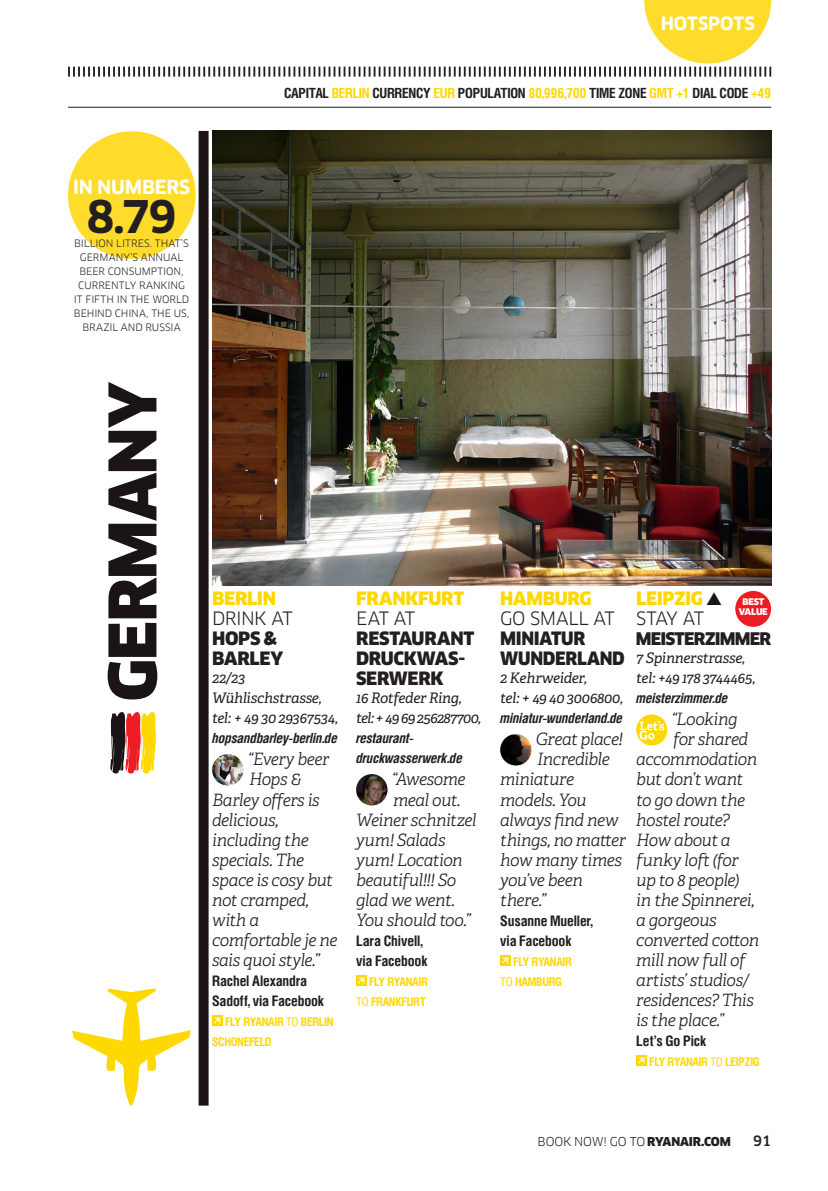
<style>
.page{position:relative;width:828px;height:1191px;background:#fff}
.page>*{position:absolute;margin:0;border:0;box-sizing:border-box;transform-origin:0 0}
.t1{font:900 64px "Clan";letter-spacing:-.02em;color:#1a1415}
.HeliosBody{font:700 44px "Clan";color:#231f20}
.t2{font:700 19px "Clan";letter-spacing:-.015em;color:#fff}
.t3{font:900 18px/20px "Clan";letter-spacing:-.015em;color:#231f20}
.t4{font:900 18px "Clan";letter-spacing:-.015em;color:#ffd801}
.t5{font:18px "Clan";letter-spacing:-.03em;color:#231f20}
.t6{font:900 18px/20px "Clan";letter-spacing:-.015em;color:#231f20;scale:.96 1}
.t7{font:700 18px "Clan";letter-spacing:-.005em;color:#fff}
.t8{font:italic 300 17px "Adelle";letter-spacing:-.03em;color:#231f20}
.t9{font:900 17px "Clan";letter-spacing:-.045em;color:#231f20}
.t10{font:italic 14.4px/20px "Adelle";letter-spacing:-.02em;color:#231f20}
.t11{font:700 14.4px/20px "Helios Cond";letter-spacing:-.01em;color:#231f20}
.t12{font:italic 700 14px/20px "Helios Cond";letter-spacing:-.01em;color:#231f20}
.t13{font:700 14px "Helios Cond";letter-spacing:-.02em;color:#231f20}
.t14{font:500 14px "Clan";color:#231f20}
.t15{font:700 12px/20px "Helios Cond";letter-spacing:-.02em;color:#ffd801}
.t16{font:12px "Clan";letter-spacing:-.02em;color:#231f20}
.HeliosBody-2{font:10px/14px "Clan";letter-spacing:-.005em;color:#231f20;text-align:center}
.t17{font:900 9px/10px "Clan";letter-spacing:-.025em;color:#fff;text-align:center}
.s1{color:#ffd801}
.s2{font-weight:400}
.s3{color:#1a1415}
.s4{font-weight:900}
</style>
<div class="page">
<hr style="left:68px;top:107px;width:703px;height:1px;background:#231f20">
<div style="left:68px;top:131px;width:128px;height:128px;background:#ffdc2b;border-radius:50%"></div>
<svg style="left:68px;top:0;width:703px;height:77px"></svg>
<svg style="left:110px;top:712px;width:46px;height:62px;background:#bd7a43"></svg>
<div style="left:199px;top:131px;width:10px;height:974px;background:#1a1415"></div>
<svg style="left:72px;top:988px;width:119px;height:117px"></svg>
<img style="left:212px;top:131px;width:559px;height:454px">
<img style="left:500px;top:734px;width:31px;height:31px;border-radius:16px">
<div style="left:500px;top:954px;width:11px;height:11px;background:#ffd801"></div>
<svg style="left:501px;top:957px;width:8px;height:7px"></svg>
<div style="left:637px;top:715px;width:30px;height:30px;background:#ffd801;border-radius:50%"></div>
<div style="left:636px;top:714px;width:31px;height:31px;border:1px solid #ffd801;border-radius:50%"></div>
<svg style="left:639px;top:721px;width:25px;height:18px"></svg>
<div style="left:636px;top:1054px;width:11px;height:11px;background:#ffd801"></div>
<svg style="left:637px;top:1057px;width:9px;height:7px"></svg>
<img style="left:356px;top:774px;width:31px;height:31px;border-radius:16px">
<div style="left:356px;top:974px;width:11px;height:11px;background:#ffd801"></div>
<svg style="left:357px;top:977px;width:8px;height:7px"></svg>
<img style="left:212px;top:754px;width:31px;height:31px;border-radius:16px">
<div style="left:212px;top:1014px;width:11px;height:11px;background:#ffd801"></div>
<svg style="left:213px;top:1017px;width:8px;height:7px"></svg>
<div style="left:735px;top:591px;width:36px;height:36px;background:#ee1d23;border-radius:50%"></div>
<p class="t7" style="left:660px;top:12px;width:96px">HOTSPOTS</p>
<p class="t13" style="left:284px;top:84px;width:488px">CAPITAL <span class="s1">BERLIN</span> CURRENCY <span class="s1">EUR</span> POPULATION <span class="s1">80,996,700</span> TIME ZONE <span class="s1">GMT +1</span> DIAL CODE <span class="s1">+49</span></p>
<p class="t2" style="left:73px;top:175px;width:119px">IN NUMBERS</p>
<p class="HeliosBody" style="left:86px;top:189px;width:92px">8.79</p>
<p class="HeliosBody-2" style="left:74px;top:250px;width:117px">GERMANY’S ANNUAL<br>BEER CONSUMPTION,<br>CURRENTLY RANKING<br>IT FIFTH IN THE WORLD<br>BEHIND CHINA, THE US,<br>BRAZIL AND RUSSIA</p>
<p class="HeliosBody-2" style="left:74px;top:236px;width:116px">BILLION LITRES. THAT’S</p>
<h1 class="t1" style="left:93px;top:701px;width:321px;rotate:-90deg">GERMANY</h1>
<p class="t4" style="left:212px;top:587px;width:65px">BERLIN</p>
<p class="t5" style="left:212px;top:607px;width:82px">DRINK AT</p>
<p class="t3" style="left:212px;top:629px;width:73px">HOPS &amp;<br>BARLEY</p>
<p class="t10" style="left:212px;top:668px;width:128px">22/23<br>Wühlischstrasse, tel: + 49 30 29367534,</p>
<p class="t12" style="left:212px;top:728px;width:127px">hopsandbarley-berlin.de</p>
<p class="t8" style="left:248px;top:749px;width:83px">“Every beer</p>
<p class="t8" style="left:249px;top:769px;width:54px">Hops &amp;</p>
<p class="t8" style="left:212px;top:789px;width:109px">Barley offers is</p>
<p class="t8" style="left:212px;top:809px;width:68px">delicious,</p>
<p class="t8" style="left:212px;top:829px;width:98px">including the</p>
<p class="t8" style="left:212px;top:849px;width:94px">specials. The</p>
<p class="t8" style="left:212px;top:869px;width:122px">space is cosy but</p>
<p class="t8" style="left:212px;top:889px;width:99px">not cramped,</p>
<p class="t8" style="left:212px;top:909px;width:48px">with a</p>
<p class="t8" style="left:212px;top:929px;width:127px">comfortable je ne</p>
<p class="t8" style="left:212px;top:949px;width:109px">sais quoi style.”</p>
<p class="t11" style="left:212px;top:970px;width:114px">Rachel Alexandra<br>Sadoff, via Facebook</p>
<p class="t15" style="left:212px;top:1011px;width:123px;text-indent:13px">FLY RYANAIR <span class="s2">TO</span> BERLIN<br>SCHONEFELD</p>
<p class="t4" style="left:356px;top:587px;width:110px">FRANKFURT</p>
<p class="t5" style="left:356px;top:607px;width:61px">EAT AT</p>
<p class="t3" style="left:356px;top:629px;width:120px">RESTAURANT<br>DRUCKWAS-<br>SERWERK</p>
<p class="t10" style="left:356px;top:688px;width:126px">16 Rotfeder Ring, tel: + 49 69 256287700,</p>
<p class="t12" style="left:356px;top:728px;width:108px">restaurant&shy;druckwasserwerk.de</p>
<p class="t8" style="left:392px;top:769px;width:75px">“Awesome</p>
<p class="t8" style="left:393px;top:789px;width:69px">meal out.</p>
<p class="t8" style="left:356px;top:809px;width:122px">Weiner schnitzel</p>
<p class="t8" style="left:356px;top:829px;width:91px">yum! Salads</p>
<p class="t8" style="left:356px;top:849px;width:108px">yum! Location</p>
<p class="t8" style="left:356px;top:869px;width:102px">beautiful!!! So</p>
<p class="t8" style="left:356px;top:889px;width:100px">glad we went.</p>
<p class="t8" style="left:356px;top:909px;width:116px">You should too.”</p>
<p class="t11" style="left:356px;top:930px;width:73px">Lara Chivell, via Facebook</p>
<p class="t15" style="left:356px;top:971px;width:73px;text-align:right">FLY RYANAIR<br><span class="s2">TO</span> FRANKFURT</p>
<p class="t4" style="left:500px;top:587px;width:93px">HAMBURG</p>
<p class="t5" style="left:500px;top:607px;width:116px">GO SMALL AT</p>
<p class="t6" style="left:500px;top:629px;width:131px">MINIATUR<br>WUNDERLAND</p>
<p class="t10" style="left:500px;top:668px;width:124px">2 Kehrweider,<br>tel: + 49 40 3006800,</p>
<p class="t12" style="left:500px;top:708px;width:124px">miniatur-wunderland.de</p>
<p class="t8" style="left:536px;top:729px;width:88px">Great place!</p>
<p class="t8" style="left:537px;top:749px;width:74px">Incredible</p>
<p class="t8" style="left:500px;top:769px;width:75px">miniature</p>
<p class="t8" style="left:500px;top:789px;width:88px">models. You</p>
<p class="t8" style="left:500px;top:809px;width:120px">always find new</p>
<p class="t8" style="left:500px;top:829px;width:127px">things, no matter</p>
<p class="t8" style="left:500px;top:849px;width:123px">how many times</p>
<p class="t8" style="left:500px;top:869px;width:84px">you’ve been</p>
<p class="t8" style="left:500px;top:889px;width:48px">there.”</p>
<p class="t11" style="left:500px;top:910px;width:94px">Susanne Mueller, via Facebook</p>
<p class="t15" style="left:500px;top:951px;width:73px;text-indent:13px">FLY RYANAIR<br><span class="s2">TO</span> HAMBURG</p>
<p class="t4" style="left:636px;top:587px;width:87px">LEIPZIG <span class="s3">▲</span></p>
<p class="t5" style="left:636px;top:607px;width:69px">STAY AT</p>
<p class="t9" style="left:635px;top:628px;width:137px">MEISTERZIMMER</p>
<p class="t10" style="left:636px;top:648px;width:120px">7 Spinnerstrasse, tel: +49 178 3744465,</p>
<p class="t12" style="left:636px;top:688px;width:93px">meisterzimmer.de</p>
<p class="t8" style="left:671px;top:709px;width:68px">“Looking</p>
<p class="t8" style="left:673px;top:729px;width:77px">for shared</p>
<p class="t8" style="left:636px;top:749px;width:122px">accommodation</p>
<p class="t8" style="left:636px;top:769px;width:108px">but don’t want</p>
<p class="t8" style="left:636px;top:789px;width:110px">to go down the</p>
<p class="t8" style="left:636px;top:809px;width:95px">hostel route?</p>
<p class="t8" style="left:636px;top:829px;width:96px">How about a</p>
<p class="t8" style="left:636px;top:849px;width:104px">funky loft (for</p>
<p class="t8" style="left:636px;top:869px;width:105px">up to 8 people)</p>
<p class="t8" style="left:636px;top:889px;width:120px">in the Spinnerei,</p>
<p class="t8" style="left:636px;top:909px;width:82px">a gorgeous</p>
<p class="t8" style="left:636px;top:929px;width:124px">converted cotton</p>
<p class="t8" style="left:636px;top:949px;width:111px">mill now full of</p>
<p class="t8" style="left:636px;top:969px;width:114px">artists’ studios/</p>
<p class="t8" style="left:636px;top:989px;width:119px">residences? This</p>
<p class="t8" style="left:636px;top:1009px;width:89px">is the place.”</p>
<p class="t11" style="left:636px;top:1030px;width:71px">Let’s Go Pick</p>
<p class="t15" style="left:649px;top:1051px;width:112px">FLY RYANAIR <span class="s2">TO</span> LEIPZIG</p>
<p class="t17" style="left:739px;top:597px;width:30px">BEST<br>VALUE</p>
<p class="t16" style="left:537px;top:1133px;width:195px">BOOK NOW! GO TO <span class="s4">RYANAIR.COM</span></p>
<p class="t14" style="left:753px;top:1131px;width:20px">91</p>
</div>
